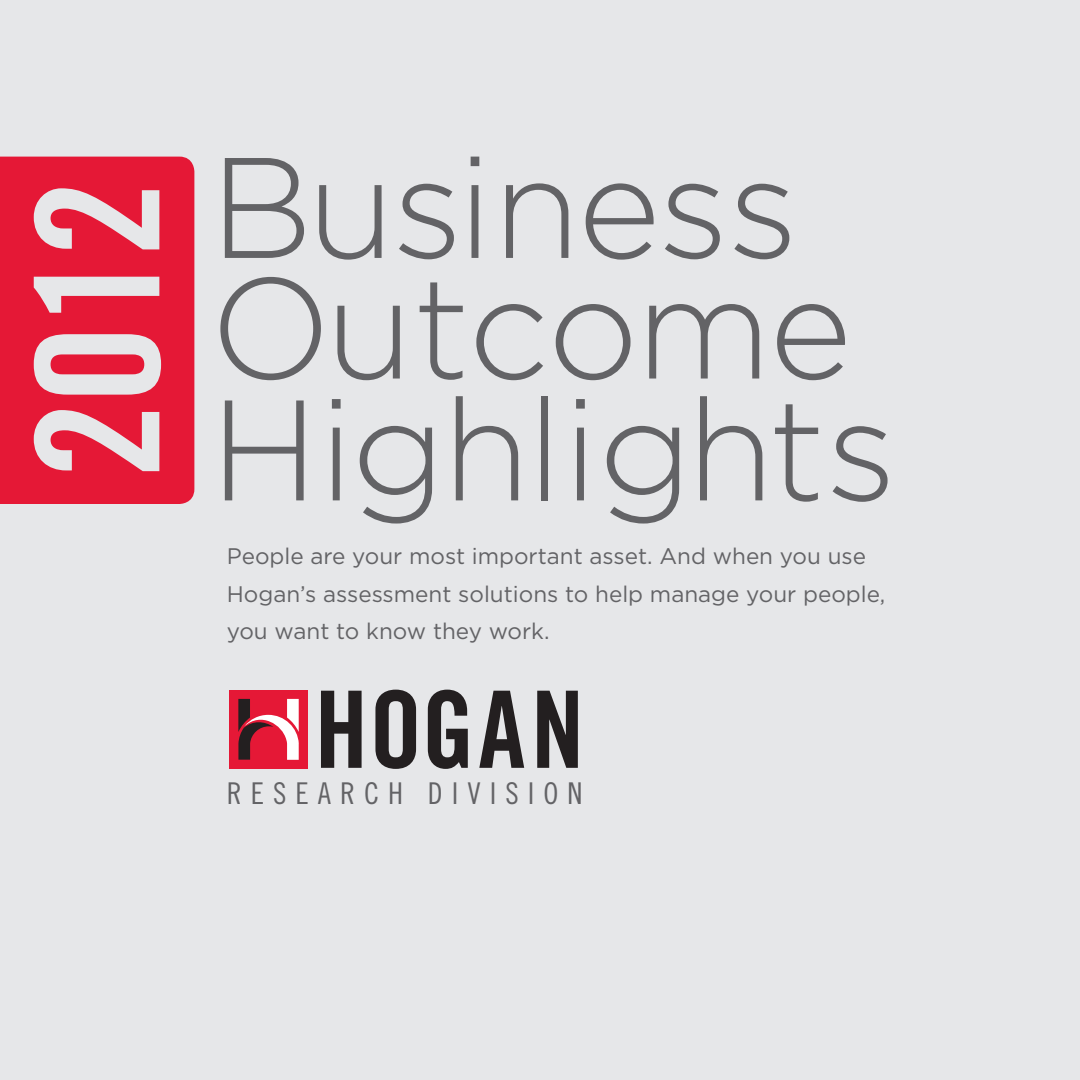
<style>
.page{position:relative;width:1080px;height:1080px;background:#e6e7e9}
.page>*{position:absolute;margin:0;border:0;box-sizing:border-box;transform-origin:0 0}
.t1{font:171.62px "Trade Gothic Bold Cond Twenty";color:#e6e7e9}
.t2{font:300 142.75px "Gotham";letter-spacing:-.02em;color:#636366}
.t3{font:30px "Trade Gothic Cond Eighteen";letter-spacing:.3em;color:#636366}
.t4{font:22.5px/37.5px "Gotham";color:#636366}
</style>
<div class="page">
<div style="left:0;top:157px;width:194px;height:347px;background:#e51836"></div>
<div style="left:229px;top:690px;width:79px;height:79px;background:#e51836"></div>
<svg style="left:238px;top:699px;width:61px;height:61px"></svg>
<svg style="left:321px;top:690px;width:257px;height:79px"></svg>
<p class="t1" style="left:-6px;top:479px;width:299px;rotate:-90deg">2012</p>
<p class="t2" style="left:210px;top:130px;width:590px">Business</p>
<p class="t2" style="left:210px;top:250px;width:644px">Outcome</p>
<p class="t2" style="left:210px;top:372px;width:688px">Highlights</p>
<p class="t4" style="left:227px;top:537px;width:660px">People are your most important asset. And when you use<br>Hogan’s assessment solutions to help manage your people, you want to know they work.</p>
<p class="t3" style="left:227px;top:775px;width:357px">RESEARCH DIVISION</p>
</div>
